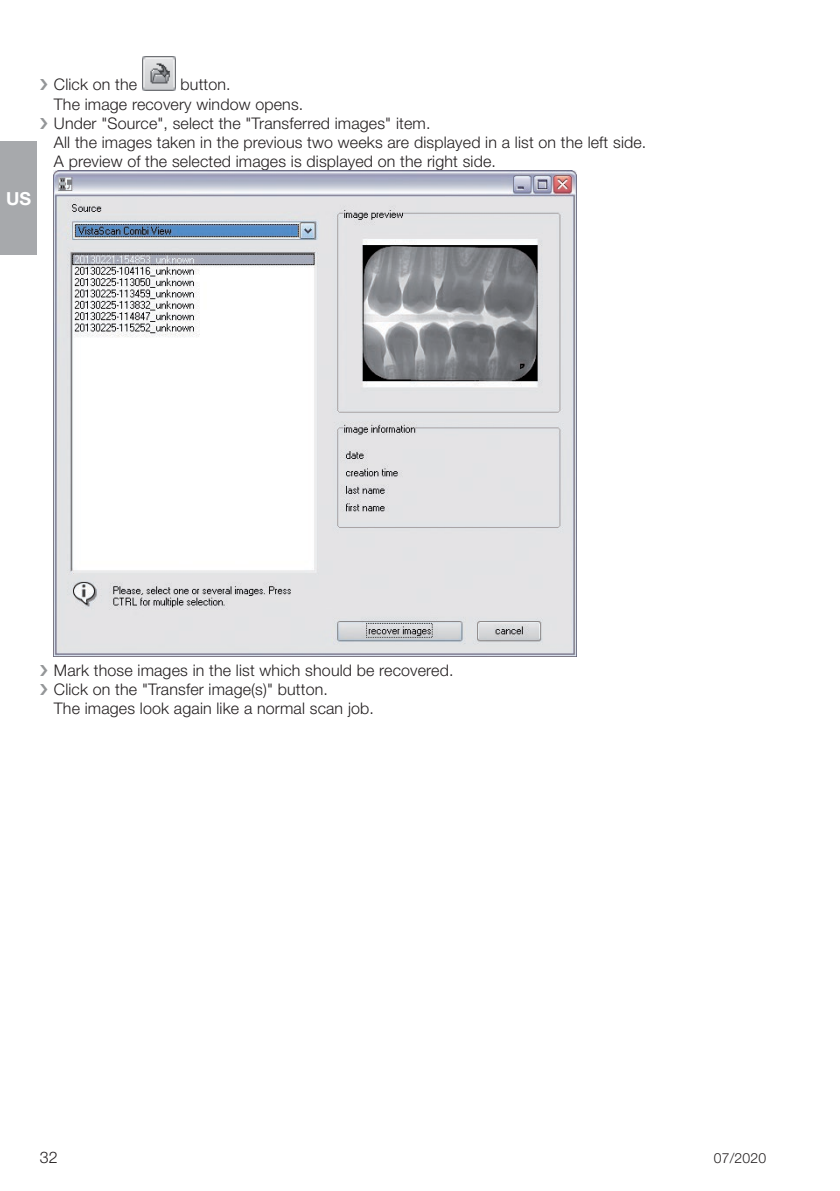
<style>
.page{position:relative;width:840px;height:1191px;background:#fff}
.page>*{position:absolute;margin:0;border:0;box-sizing:border-box;transform-origin:0 0}
.t1{font:700 18px "Helvetica Neue LT Pro";color:#fff}
.t2{font:300 16px/19.2px "Helvetica Neue LT Pro";letter-spacing:.01em;color:#231f20}
.t3{font:300 14px "Helvetica Neue LT Pro";letter-spacing:.01em;color:#231f20}
</style>
<div class="page">
<div style="left:0;top:142px;width:37px;height:113px;background:#a7a9ac"></div>
<img style="left:142px;top:57px;width:34px;height:33px">
<img style="left:54px;top:170px;width:521px;height:486px">
<p class="t1" style="left:6px;top:187px;width:27px">US</p>
<p class="t2" style="left:54px;top:75px;width:85px">Click on the</p>
<p class="t2" style="left:54px;top:75px;width:590px;text-indent:127px">button.<br>The image recovery window opens.<br>Under "Source", select the "Transferred images" item.<br>All the images taken in the previous two weeks are displayed in a list on the left side.<br>A preview of the selected images is displayed on the right side.</p>
<p class="t2" style="left:54px;top:660px;width:398px">Mark those images in the list which should be recovered.<br>Click on the "Transfer image(s)" button.<br>The images look again like a normal scan job.</p>
<p class="t2" style="left:40px;top:1147px;width:19px">32</p>
<p class="t3" style="left:713px;top:1149px;width:54px">07/2020</p>
</div>
